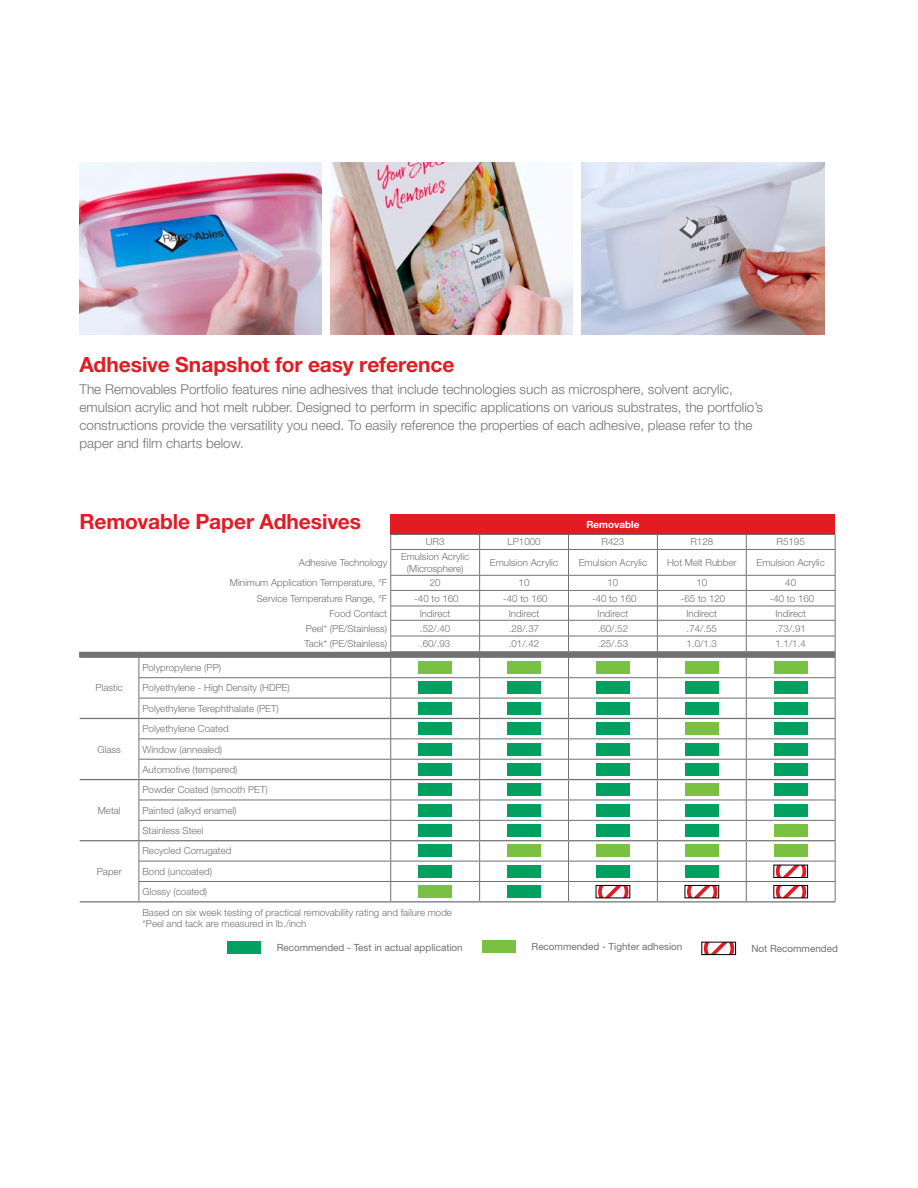
<style>
.page{position:relative;width:918px;height:1188px;background:#fff}
.page>*{position:absolute;margin:0;border:0;box-sizing:border-box;transform-origin:0 0}
.t1{font:700 21px "Helvetica Neue LT Std";letter-spacing:-.005em;color:#e31b23}
.t2{font:300 13.5px/18px "Helvetica Neue LT Std";color:#717073}
.t3{font:9.9px "Helvetica Neue LT Std";color:#717073}
.t4{font:700 9.9px "Helvetica Neue LT Std";color:#fff}
.t5{font:300 9.75px/20.4px "Helvetica Neue LT Std";color:#717073}
</style>
<div class="page">
<img style="left:80px;top:162px;width:242px;height:173px">
<img style="left:331px;top:162px;width:242px;height:173px">
<img style="left:582px;top:162px;width:242px;height:173px">
<div style="left:391px;top:514px;width:444px;height:20px;background:#e31b23"></div>
<hr style="left:391px;top:534px;width:89px;height:1px;background:#717073">
<hr style="left:480px;top:534px;width:89px;height:1px;background:#717073">
<hr style="left:569px;top:534px;width:88px;height:1px;background:#717073">
<hr style="left:657px;top:534px;width:89px;height:1px;background:#717073">
<hr style="left:746px;top:534px;width:89px;height:1px;background:#717073">
<hr style="left:80px;top:901px;width:59px;height:1px;background:#717073">
<hr style="left:139px;top:901px;width:252px;height:1px;background:#717073">
<hr style="left:391px;top:901px;width:89px;height:1px;background:#717073">
<hr style="left:480px;top:901px;width:89px;height:1px;background:#717073">
<hr style="left:569px;top:901px;width:88px;height:1px;background:#717073">
<hr style="left:657px;top:901px;width:89px;height:1px;background:#717073">
<hr style="left:746px;top:901px;width:89px;height:1px;background:#717073">
<svg style="left:79px;top:535px;width:757px;height:366px"></svg>
<div style="left:774px;top:885px;width:34px;height:13px;border:1px solid #000"></div>
<svg style="left:704px;top:944px;width:30px;height:9px"></svg>
<div style="left:702px;top:942px;width:34px;height:13px;border:1px solid #000"></div>
<div style="left:227px;top:941px;width:34px;height:13px;background:#00a160"></div>
<div style="left:482px;top:941px;width:34px;height:12px;background:#7ac143"></div>
<h1 class="t1" style="left:80px;top:352px;width:376px">Adhesive Snapshot for easy reference</h1>
<p class="t2" style="left:80px;top:380px;width:685px">The Removables Portfolio features nine adhesives that include technologies such as microsphere, solvent acrylic, emulsion acrylic and hot melt rubber. Designed to perform in specific applications on various substrates, the portfolio’s constructions provide the versatility you need. To easily reference the properties of each adhesive, please refer to the paper and film charts below.</p>
<h1 class="t1" style="left:80px;top:509px;width:283px">Removable Paper Adhesives</h1>
<p class="t4" style="left:587px;top:518px;width:54px">Removable</p>
<p class="t5" style="left:426px;top:532px;width:20px">UR3</p>
<p class="t5" style="left:508px;top:532px;width:35px">LP1000</p>
<p class="t5" style="left:602px;top:532px;width:24px">R423</p>
<p class="t5" style="left:690px;top:532px;width:24px">R128</p>
<p class="t5" style="left:777px;top:532px;width:30px">R5195</p>
<p class="t5" style="left:96px;top:678px;width:29px">Plastic</p>
<p class="t5" style="left:98px;top:739px;width:25px">Glass</p>
<p class="t5" style="left:98px;top:800px;width:24px">Metal</p>
<p class="t5" style="left:97px;top:861px;width:26px">Paper</p>
<p class="t5" style="left:299px;top:552px;width:90px">Adhesive Technology</p>
<p class="t5" style="left:401px;top:550px;width:70px;line-height:11.7px;text-align:center">Emulsion Acrylic (Microsphere)</p>
<p class="t5" style="left:490px;top:552px;width:70px">Emulsion Acrylic</p>
<p class="t5" style="left:579px;top:552px;width:70px">Emulsion Acrylic</p>
<p class="t5" style="left:667px;top:552px;width:71px">Hot Melt Rubber</p>
<p class="t5" style="left:757px;top:552px;width:70px">Emulsion Acrylic</p>
<p class="t5" style="left:230px;top:572px;width:159px">Minimum Application Temperature, °F</p>
<p class="t5" style="left:430px;top:572px;width:12px">20</p>
<p class="t5" style="left:519px;top:572px;width:12px">10</p>
<p class="t5" style="left:608px;top:572px;width:12px">10</p>
<p class="t5" style="left:696px;top:572px;width:12px">10</p>
<p class="t5" style="left:785px;top:572px;width:12px">40</p>
<p class="t5" style="left:257px;top:588px;width:132px">Service Temperature Range, °F</p>
<p class="t5" style="left:414px;top:588px;width:46px">-40 to 160</p>
<p class="t5" style="left:503px;top:588px;width:46px">-40 to 160</p>
<p class="t5" style="left:592px;top:588px;width:46px">-40 to 160</p>
<p class="t5" style="left:681px;top:588px;width:46px">-65 to 120</p>
<p class="t5" style="left:770px;top:588px;width:46px">-40 to 160</p>
<p class="t5" style="left:329px;top:603px;width:59px">Food Contact</p>
<p class="t5" style="left:420px;top:603px;width:32px">Indirect</p>
<p class="t5" style="left:509px;top:603px;width:32px">Indirect</p>
<p class="t5" style="left:598px;top:603px;width:32px">Indirect</p>
<p class="t5" style="left:686px;top:603px;width:32px">Indirect</p>
<p class="t5" style="left:775px;top:603px;width:32px">Indirect</p>
<p class="t5" style="left:306px;top:618px;width:83px">Peel* (PE/Stainless)</p>
<p class="t5" style="left:420px;top:618px;width:32px">.52/.40</p>
<p class="t5" style="left:509px;top:618px;width:32px">.28/.37</p>
<p class="t5" style="left:598px;top:618px;width:32px">.60/.52</p>
<p class="t5" style="left:687px;top:618px;width:32px">.74/.55</p>
<p class="t5" style="left:776px;top:618px;width:32px">.73/.91</p>
<p class="t5" style="left:304px;top:634px;width:84px">Tack* (PE/Stainless)</p>
<p class="t5" style="left:420px;top:634px;width:32px">.60/.93</p>
<p class="t5" style="left:509px;top:634px;width:32px">.01/.42</p>
<p class="t5" style="left:598px;top:634px;width:32px">.25/.53</p>
<p class="t5" style="left:687px;top:634px;width:32px">1.0/1.3</p>
<p class="t5" style="left:775px;top:634px;width:32px">1.1/1.4</p>
<p class="t5" style="left:142px;top:657px;width:149px">Polypropylene (PP)<br>Polyethylene - High Density (HDPE)<br>Polyethylene Terephthalate (PET)</p>
<p class="t5" style="left:142px;top:718px;width:97px">Polyethylene Coated<br>Window (annealed)<br>Automotive (tempered)</p>
<p class="t5" style="left:142px;top:779px;width:127px">Powder Coated (smooth PET)<br>Painted (alkyd enamel)<br>Stainless Steel</p>
<p class="t5" style="left:142px;top:840px;width:311px">Recycled Corrugated<br>Bond (uncoated)<br>Glossy (coated)<br>Based on six week testing of practical removability rating and failure mode</p>
<p class="t5" style="left:142px;top:913px;width:166px">*Peel and tack are measured in lb./inch</p>
<p class="t3" style="left:277px;top:942px;width:188px">Recommended - Test in actual application</p>
<p class="t3" style="left:532px;top:941px;width:152px">Recommended - Tighter adhesion</p>
<p class="t3" style="left:752px;top:942px;width:88px">Not Recommended</p>
</div>
